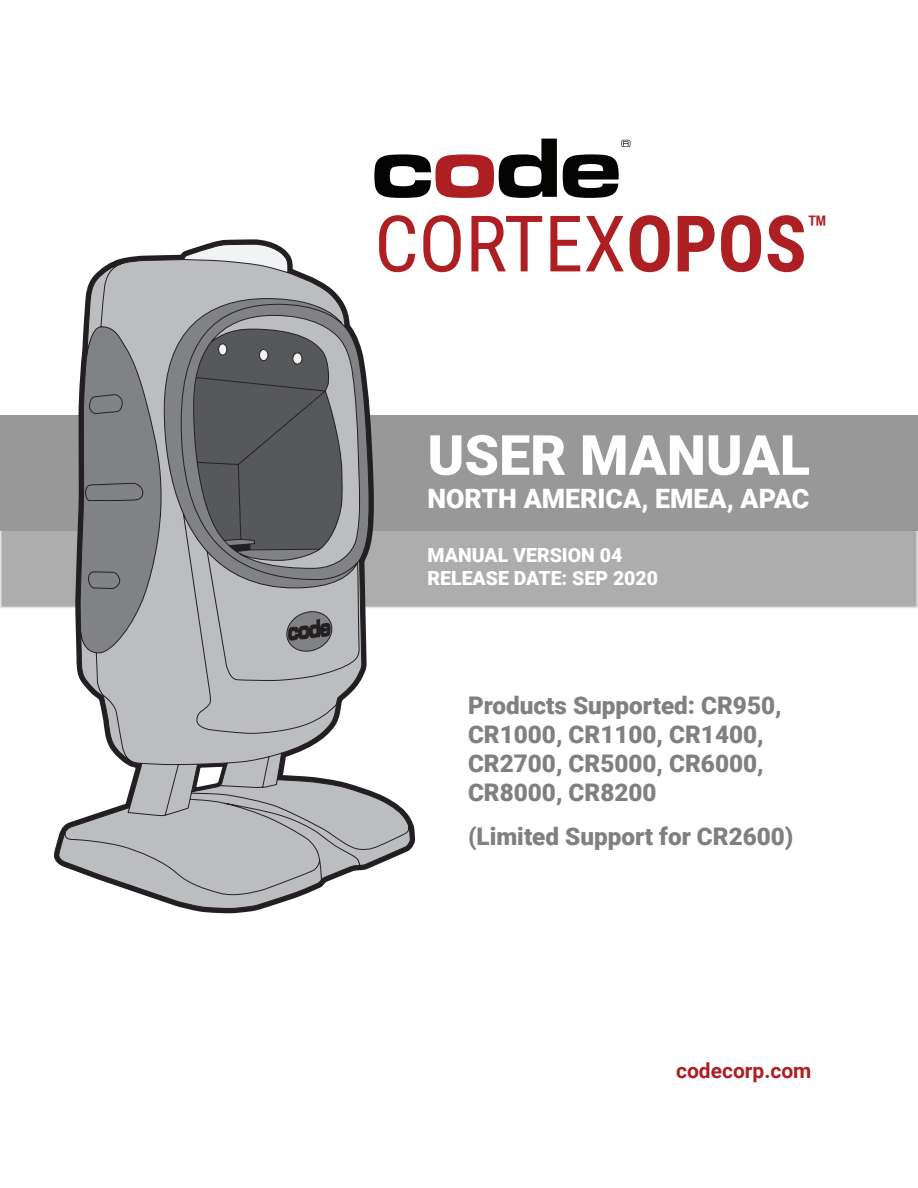
<style>
.page{position:relative;width:918px;height:1188px;background:#fff}
.page>*{position:absolute;margin:0;border:0;box-sizing:border-box;transform-origin:0 0}
.t1{font:78px "Roboto Condensed";color:#ad1f23}
.t2{font:900 55.5px "Roboto";color:#fff}
.t3{font:900 26.7px "Roboto";color:#fff}
.t4{font:700 25.35px "Archivo Narrow";color:#ad1f23}
.t5{font:900 24.3px/29.1px "Roboto";color:#7f807f}
.t6{font:700 21px "Roboto";color:#ad1f23}
.t7{font:900 19.5px/23.4px "Roboto";color:#fff}
.s1{font-weight:700}
</style>
<div class="page">
<svg style="left:374px;top:139px;width:183px;height:59px"></svg>
<svg style="left:563px;top:154px;width:56px;height:44px"></svg>
<svg style="left:621px;top:140px;width:9px;height:7px"></svg>
<div style="left:1px;top:422px;width:916px;height:185px;background:#adadad"></div>
<div style="left:0;top:415px;width:918px;height:116px;background:#989898"></div>
<svg style="left:58px;top:244px;width:353px;height:665px"></svg>
<p class="t1" style="left:374px;top:189px;width:434px">CORTEX<span class="s1">OPOS</span></p>
<p class="t4" style="left:807px;top:206px;width:22px">™</p>
<p class="t2" style="left:428px;top:416px;width:384px">USER MANUAL</p>
<p class="t3" style="left:428px;top:480px;width:383px">NORTH AMERICA, EMEA, APAC</p>
<p class="t7" style="left:428px;top:543px;width:232px">MANUAL VERSION 04<br>RELEASE DATE: SEP 2020</p>
<p class="t5" style="left:468px;top:689px;width:315px">Products Supported: CR950,<br>CR1000, CR1100, CR1400,<br>CR2700, CR5000, CR6000,<br>CR8000, CR8200</p>
<p class="t5" style="left:468px;top:821px;width:327px">(Limited Support for CR2600)</p>
<p class="t6" style="left:676px;top:1056px;width:137px">codecorp.com</p>
</div>
